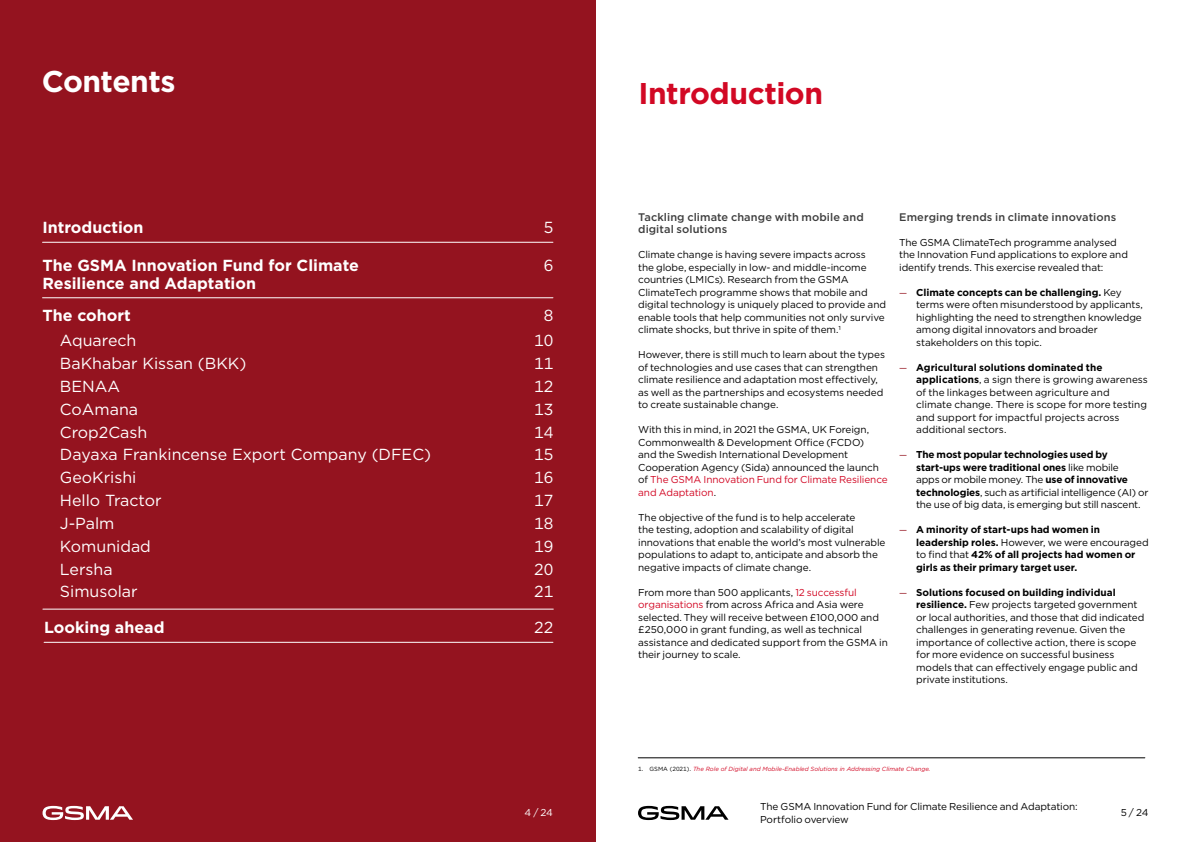
<style>
.page{position:relative;width:1191px;height:842px;background:#fff}
.page>*{position:absolute;margin:0;border:0;box-sizing:border-box;transform-origin:0 0}
.t1{font:700 30px "Gotham";letter-spacing:-.015em;color:#d20824}
.t2{font:700 30px "Gotham";letter-spacing:-.02em;color:#fff}
.t3{font:16px/22.8px "Gotham";color:#fff;text-align:justify}
.t4{font:700 16px/18px "Gotham";color:#fff}
.t5{font:500 11px/12.5px "Gotham";letter-spacing:.01em;color:#3d3d3d}
.t6{font:10px/12.5px "Gotham";letter-spacing:-.01em;color:#000}
.t7{font:700 10px/12.5px "Gotham";letter-spacing:-.005em;color:#000}
.t8{font:10px "Gotham";color:#fff}
.t9{font:italic 6px "Gotham";color:#d20824}
.s1{color:#d20824}
.s2{font-size:9px;color:#94131f}
.s3{font-weight:700}
.s4{font-weight:400;font-size:9px;color:#94131f}
.s5{font-weight:400}
.s6{font-style:normal;color:#000}
</style>
<div class="page">
<svg style="left:638px;top:806px;width:90px;height:14px"></svg>
<div style="left:0;top:0;width:595px;height:842px;background:#94131f"></div>
<svg style="left:43px;top:806px;width:90px;height:14px"></svg>
<hr style="left:43px;top:242px;width:510px;height:1px;background:#fff">
<hr style="left:43px;top:297px;width:510px;height:1px;background:#fff">
<hr style="left:43px;top:609px;width:510px;height:1px;background:#fff">
<hr style="left:44px;top:642px;width:509px;height:1px;background:#fff">
<hr style="left:638px;top:757px;width:506px;height:1px;background:#000">
<h1 class="t2" style="left:42px;top:61px;width:135px">Contents</h1>
<h2 class="t4" style="left:43px;top:219px;width:103px">Introduction</h2>
<h2 class="t4" style="left:43px;top:256px;width:318px">The GSMA Innovation Fund for Climate<br>Resilience and Adaptation</h2>
<h2 class="t3" style="left:544px;top:216px;width:11px">5</h2>
<h2 class="t3" style="left:544px;top:253px;width:11px">6</h2>
<h2 class="t4" style="left:43px;top:306px;width:90px">The cohort</h2>
<h2 class="t3" style="left:544px;top:303px;width:11px">8</h2>
<h2 class="t3" style="left:60px;top:329px;width:373px;text-align:left">Aquarech<br>BaKhabar Kissan (BKK)<br>BENAA<br>CoAmana<br>Crop2Cash<br>Dayaxa Frankincense Export Company (DFEC)<br>GeoKrishi<br>Hello Tractor<br>J-Palm<br>Komunidad<br>Lersha<br>Simusolar</h2>
<h2 class="t4" style="left:44px;top:619px;width:122px">Looking ahead</h2>
<h2 class="t3" style="left:534px;top:616px;width:21px">22</h2>
<h2 class="t3" style="left:534px;top:329px;width:21px">10<br>11<br>12<br>13<br>14<br>15<br>16<br>17<br>18<br>19<br>20<br>21</h2>
<h1 class="t1" style="left:638px;top:74px;width:186px">Introduction</h1>
<p class="t5" style="left:638px;top:211px;width:227px">Tackling climate change with mobile and digital solutions</p>
<p class="t6" style="left:638px;top:248px;width:249px">Climate change is having severe impacts across<br>the globe, especially in low- and middle-income countries (LMICs). Research from the GSMA ClimateTech programme shows that mobile and digital technology is uniquely placed to provide and enable tools that help communities not only survive climate shocks, but thrive in spite of them.1</p>
<p class="t6" style="left:638px;top:348px;width:248px">However, there is still much to learn about the types of technologies and use cases that can strengthen climate resilience and adaptation most effectively, as well as the partnerships and ecosystems needed to create sustainable change.</p>
<p class="t6" style="left:638px;top:423px;width:251px">With this in mind, in 2021 the GSMA, UK Foreign, Commonwealth &amp; Development Office (FCDO)<br>and the Swedish International Development Cooperation Agency (Sida) announced the launch of <span class="s1">The GSMA Innovation Fund for Climate Resilience and Adaptation</span>.</p>
<p class="t6" style="left:638px;top:511px;width:249px">The objective of the fund is to help accelerate<br>the testing, adoption and scalability of digital innovations that enable the world’s most vulnerable populations to adapt to, anticipate and absorb the negative impacts of climate change.</p>
<p class="t6" style="left:638px;top:586px;width:251px">From more than 500 applicants, <span class="s1">12 successful organisations</span> from across Africa and Asia were selected. They will receive between £100,000 and £250,000 in grant funding, as well as technical assistance and dedicated support from the GSMA in their journey to scale.</p>
<p class="t5" style="left:899px;top:211px;width:218px">Emerging trends in climate innovations</p>
<p class="t6" style="left:899px;top:236px;width:230px">The GSMA ClimateTech programme analysed the Innovation Fund applications to explore and identify trends. This exercise revealed that:</p>
<p class="t6" style="left:916px;top:286px;width:228px;text-indent:-17px"><span class="s2">—</span> <span class="s3">Climate concepts can be challenging.</span> Key terms were often misunderstood by applicants, highlighting the need to strengthen knowledge among digital innovators and broader stakeholders on this topic.</p>
<p class="t6" style="left:916px;top:361px;width:233px;text-indent:-17px"><span class="s2">—</span> <span class="s3">Agricultural solutions dominated the applications</span>, a sign there is growing awareness of the linkages between agriculture and climate change. There is scope for more testing and support for impactful projects across additional sectors.</p>
<p class="t6" style="left:916px;top:448px;width:234px;text-indent:-17px"><span class="s2">—</span> <span class="s3">The most popular technologies used by start-ups were traditional ones</span> like mobile<br>apps or mobile money. The <span class="s3">use of innovative technologies</span>, such as artificial intelligence (AI) or the use of big data, is emerging but still nascent.</p>
<p class="t7" style="left:916px;top:524px;width:234px;text-indent:-17px"><span class="s4">—</span> A minority of start-ups had women in leadership roles. <span class="s5">However, we were encouraged to find that</span> 42% of all projects had women or girls as their primary target user.</p>
<p class="t6" style="left:916px;top:586px;width:230px;text-indent:-17px"><span class="s2">—</span> <span class="s3">Solutions focused on building individual resilience.</span> Few projects targeted government or local authorities, and those that did indicated challenges in generating revenue. Given the importance of collective action, there is scope for more evidence on successful business models that can effectively engage public and private institutions.</p>
<p class="t9" style="left:638px;top:765px;width:294px"><span class="s6">1. GSMA (2021).</span> The Role of Digital and Mobile-Enabled Solutions in Addressing Climate Change.</p>
<p class="t6" style="left:760px;top:800px;width:319px">The GSMA Innovation Fund for Climate Resilience and Adaptation:<br>Portfolio overview</p>
<p class="t8" style="left:524px;top:806px;width:30px">4 / 24</p>
<p class="t6" style="left:1120px;top:806px;width:29px">5 / 24</p>
</div>
